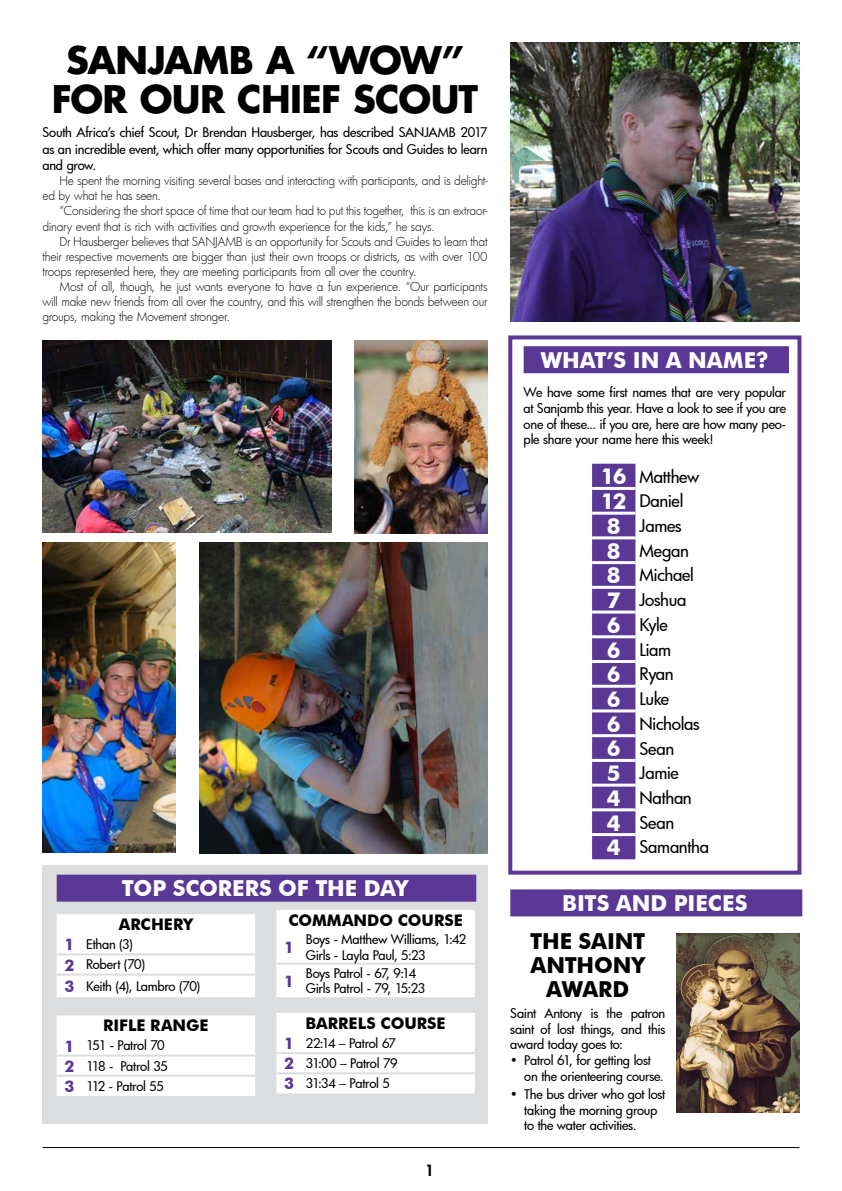
<style>
.page{position:relative;width:842px;height:1191px;background:#fff}
.page>*{position:absolute;margin:0;border:0;box-sizing:border-box;transform-origin:0 0}
.t1{font:700 37px/38.7px "Futura Std";letter-spacing:-.02em;color:#000;text-align:center}
.t2{font:700 22px "Futura BT";color:#fff}
.t3{font:700 22px/24px "Futura BT";letter-spacing:-.005em;color:#000;text-align:center}
.t4{font:17px "Futura Md";letter-spacing:-.02em;color:#000}
.t5{font:700 16px "Futura BT";letter-spacing:.005em;color:#000}
.t6{font:700 16px "Futura BT";color:#5c3896}
.t7{font:800 15px "Futura Std";color:#000}
.t8{font:13px/15.6px "Futura Md";letter-spacing:-.025em;color:#000}
.t9{font:12px/15.1px "Futura Lt";letter-spacing:-.02em;color:#000}
.s1{font-family:"Futura BT";font-weight:700;font-size:16px;color:#5c3896}
.s2{font-family:"Futura BT";font-weight:700;font-size:22px;color:#fff}
</style>
<div class="page">
<hr style="left:43px;top:1147px;width:756px;height:1px;background:#000">
<img style="left:510px;top:43px;width:289px;height:278px">
<div style="left:524px;top:346px;width:265px;height:27px;background:#5c3896"></div>
<div style="left:592px;top:464px;width:43px;height:395px;background:#5c3896"></div>
<hr style="left:592px;top:487px;width:43px;height:3px;background:#fff">
<hr style="left:592px;top:511px;width:43px;height:3px;background:#fff">
<hr style="left:592px;top:536px;width:43px;height:3px;background:#fff">
<hr style="left:592px;top:561px;width:43px;height:3px;background:#fff">
<hr style="left:592px;top:586px;width:43px;height:3px;background:#fff">
<hr style="left:592px;top:610px;width:43px;height:3px;background:#fff">
<hr style="left:592px;top:635px;width:43px;height:3px;background:#fff">
<hr style="left:592px;top:660px;width:43px;height:3px;background:#fff">
<hr style="left:592px;top:684px;width:43px;height:3px;background:#fff">
<hr style="left:592px;top:709px;width:43px;height:3px;background:#fff">
<hr style="left:592px;top:734px;width:43px;height:3px;background:#fff">
<hr style="left:592px;top:759px;width:43px;height:3px;background:#fff">
<hr style="left:592px;top:783px;width:43px;height:3px;background:#fff">
<hr style="left:592px;top:808px;width:43px;height:3px;background:#fff">
<hr style="left:592px;top:833px;width:43px;height:3px;background:#fff">
<div style="left:508px;top:335px;width:293px;height:539px;border:4px solid #5c3896"></div>
<div style="left:43px;top:865px;width:445px;height:258px;background:#dcddde"></div>
<div style="left:57px;top:874px;width:419px;height:27px;background:#5c3896"></div>
<svg style="left:57px;top:914px;width:198px;height:182px;background:#fafafb"></svg>
<hr style="left:57px;top:953px;width:25px;height:2px;background:#dcddde">
<hr style="left:82px;top:953px;width:173px;height:2px;background:#dcddde">
<hr style="left:57px;top:973px;width:25px;height:2px;background:#dcddde">
<hr style="left:82px;top:973px;width:173px;height:2px;background:#dcddde">
<hr style="left:57px;top:1054px;width:25px;height:2px;background:#dcddde">
<hr style="left:82px;top:1054px;width:173px;height:2px;background:#dcddde">
<hr style="left:57px;top:1074px;width:25px;height:2px;background:#dcddde">
<hr style="left:82px;top:1074px;width:173px;height:2px;background:#dcddde">
<div style="left:276px;top:910px;width:199px;height:87px;background:#fff"></div>
<hr style="left:276px;top:962px;width:26px;height:2px;background:#dcddde">
<hr style="left:302px;top:962px;width:173px;height:2px;background:#dcddde">
<div style="left:276px;top:1013px;width:199px;height:80px;background:#fff"></div>
<hr style="left:276px;top:1052px;width:26px;height:2px;background:#dcddde">
<hr style="left:302px;top:1052px;width:173px;height:2px;background:#dcddde">
<hr style="left:276px;top:1072px;width:26px;height:2px;background:#dcddde">
<hr style="left:302px;top:1072px;width:173px;height:2px;background:#dcddde">
<div style="left:510px;top:889px;width:292px;height:27px;background:#5c3896"></div>
<img style="left:677px;top:933px;width:122px;height:179px">
<img style="left:43px;top:340px;width:288px;height:192px">
<img style="left:354px;top:340px;width:134px;height:193px">
<img style="left:199px;top:542px;width:289px;height:311px">
<img style="left:43px;top:543px;width:133px;height:309px">
<h1 class="t1" style="left:52px;top:40px;width:428px">SANJAMB A “WOW”<br>FOR OUR CHIEF SCOUT</h1>
<p class="t8" style="left:43px;top:124px;width:447px;line-height:16.3px;text-align:justify">South Africa’s chief Scout, Dr Brendan Hausberger, has described SANJAMB 2017 as an incredible event, which offer many opportunities for Scouts and Guides to learn and grow.</p>
<p class="t9" style="left:43px;top:173px;width:447px;text-indent:17px">He spent the morning visiting several bases and interacting with participants, and is delight&shy;ed by what he has seen.</p>
<p class="t9" style="left:42px;top:203px;width:447px;text-indent:17px">“Considering the short space of time that our team had to put this together, this is an extraor&shy;dinary event that is rich with activities and growth experience for the kids,” he says.</p>
<p class="t9" style="left:42px;top:233px;width:447px;text-align:justify;text-indent:17px">Dr Hausberger believes that SANJAMB is an opportunity for Scouts and Guides to learn that their respective movements are bigger than just their own troops or districts, as with over 100 troops represented here, they are meeting participants from all over the country.</p>
<p class="t9" style="left:42px;top:279px;width:447px;text-align:justify;text-indent:17px">Most of all, though, he just wants everyone to have a fun experience. “Our participants will make new friends from all over the country, and this will strengthen the bonds between our groups, making the Movement stronger.</p>
<h2 class="t2" style="left:122px;top:874px;width:288px">TOP SCORERS OF THE DAY</h2>
<p class="t5" style="left:119px;top:915px;width:76px">ARCHERY</p>
<p class="t8" style="left:64px;top:934px;width:82px;line-height:20.2px"><span class="s1">1</span> Ethan (3)<br><span class="s1">2</span> Robert (70)</p>
<p class="t8" style="left:64px;top:978px;width:137px"><span class="s1">3</span> Keith (4), Lambro (70)</p>
<p class="t5" style="left:103px;top:1016px;width:107px">RIFLE RANGE</p>
<p class="t8" style="left:64px;top:1035px;width:105px;line-height:20.2px"><span class="s1">1</span> 151 - Patrol 70<br><span class="s1">2</span> 118 - Patrol 35<br><span class="s1">3</span> 112 - Patrol 55</p>
<p class="t5" style="left:288px;top:911px;width:176px">COMMANDO COURSE</p>
<p class="t6" style="left:284px;top:937px;width:11px">1</p>
<p class="t8" style="left:306px;top:931px;width:162px">Boys - Matthew Williams, 1:42<br>Girls - Layla Paul, 5:23</p>
<p class="t6" style="left:284px;top:971px;width:11px">1</p>
<p class="t8" style="left:306px;top:964px;width:121px">Boys Patrol - 67, 9:14<br>Girls Patrol - 79, 15:23</p>
<p class="t5" style="left:306px;top:1013px;width:142px">BARRELS COURSE</p>
<p class="t8" style="left:284px;top:1032px;width:115px;line-height:20.2px;text-align:justify"><span class="s1">1</span> 22:14 – Patrol 67<br><span class="s1">2</span> 31:00 – Patrol 79<br><span class="s1">3</span> 31:34 – Patrol 5</p>
<p class="t7" style="left:425px;top:1160px;width:10px">1</p>
<h2 class="t2" style="left:541px;top:346px;width:230px">WHAT’S IN A NAME?</h2>
<p class="t8" style="left:524px;top:384px;width:264px;text-align:justify">We have some first names that are very popular at Sanjamb this year. Have a look to see if you are one of these... if you are, here are how many peo&shy;ple share your name here this week!</p>
<h3 class="t4" style="left:601px;top:465px;width:100px"><span class="s2">16</span> Matthew</h3>
<h3 class="t4" style="left:601px;top:489px;width:84px"><span class="s2">12</span> Daniel</h3>
<h3 class="t4" style="left:607px;top:514px;width:76px"><span class="s2">8</span> James</h3>
<h3 class="t4" style="left:607px;top:539px;width:84px"><span class="s2">8</span> Megan</h3>
<h3 class="t4" style="left:607px;top:563px;width:89px"><span class="s2">8</span> Michael</h3>
<h3 class="t4" style="left:607px;top:588px;width:81px"><span class="s2">7</span> Joshua</h3>
<h3 class="t4" style="left:607px;top:613px;width:63px"><span class="s2">6</span> Kyle</h3>
<h3 class="t4" style="left:607px;top:638px;width:66px"><span class="s2">6</span> Liam</h3>
<h3 class="t4" style="left:607px;top:662px;width:68px"><span class="s2">6</span> Ryan</h3>
<h3 class="t4" style="left:607px;top:687px;width:64px"><span class="s2">6</span> Luke</h3>
<h3 class="t4" style="left:607px;top:712px;width:94px"><span class="s2">6</span> Nicholas</h3>
<h3 class="t4" style="left:607px;top:736px;width:69px"><span class="s2">6</span> Sean</h3>
<h3 class="t4" style="left:607px;top:761px;width:73px"><span class="s2">5</span> Jamie</h3>
<h3 class="t4" style="left:607px;top:786px;width:86px"><span class="s2">4</span> Nathan</h3>
<h3 class="t4" style="left:607px;top:811px;width:69px"><span class="s2">4</span> Sean</h3>
<h3 class="t4" style="left:607px;top:835px;width:104px"><span class="s2">4</span> Samantha</h3>
<h2 class="t2" style="left:562px;top:889px;width:187px">BITS AND PIECES</h2>
<h2 class="t3" style="left:530px;top:929px;width:117px">THE SAINT<br>ANTHONY<br>AWARD</h2>
<p class="t8" style="left:510px;top:1005px;width:157px;text-align:justify">Saint Antony is the patron saint of lost things, and this award today goes to:</p>
<p class="t8" style="left:524px;top:1052px;width:141px;text-indent:-14px">• Patrol 61, for getting lost on the orienteering course.</p>
<p class="t8" style="left:524px;top:1086px;width:143px;text-indent:-14px">• The bus driver who got lost taking the morning group to the water activities.</p>
</div>
